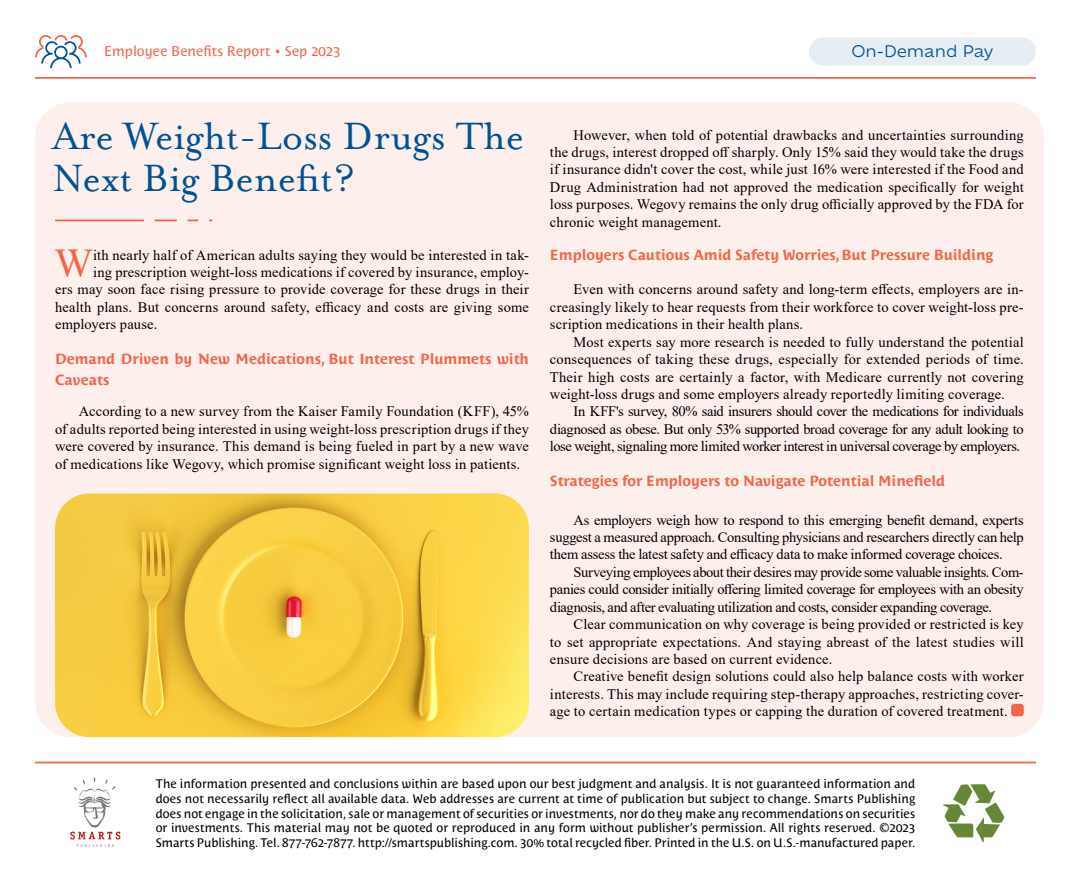
<style>
.page{position:relative;width:1071px;height:882px;background:#fff}
.page>*{position:absolute;margin:0;border:0;box-sizing:border-box;transform-origin:0 0}
.t1{font:43.75px/42px "Mrs Eaves OT";color:#005295}
.t2{font:40.77px "Times New Roman";color:#f26647}
.t3{font:15.75px "Ofelia Text";color:#005295}
.t4{font:14.53px/17.5px "Times New Roman";letter-spacing:.01em;color:#000;text-align:justify}
.t5{font:700 14.53px/21px "Costa Std";color:#f26647}
.t6{font:14px "Costa Std";letter-spacing:.005em;color:#f26647}
.t7{font:12.25px/14.7px "Costa Std";letter-spacing:.005em;color:#000;text-align:justify}
</style>
<div class="page">
<hr style="left:35px;top:77px;width:1001px;height:2px;background:#f26647">
<svg style="left:35px;top:35px;width:52px;height:33px"></svg>
<svg style="left:943px;top:784px;width:61px;height:58px"></svg>
<svg style="left:70px;top:778px;width:50px;height:69px"></svg>
<div style="left:35px;top:102px;width:1009px;height:635px;background:#fdf0ec;border-radius:35px"></div>
<hr style="left:55px;top:220px;width:89px;height:1px;background:#f26647">
<svg style="left:155px;top:220px;width:22px;height:1px"></svg>
<img style="left:55px;top:494px;width:474px;height:243px">
<hr style="left:35px;top:762px;width:1001px;height:1px;background:#f26647">
<div style="left:1011px;top:704px;width:13px;height:12px;background:#f26647;border-radius:3px"></div>
<div style="left:809px;top:37px;width:227px;height:29px;background:#e6eef4;border-radius:14px"></div>
<p class="t6" style="left:104px;top:43px;width:238px">Employee Benefits Report • Sep 2023</p>
<p class="t3" style="left:851px;top:40px;width:144px">On-Demand Pay</p>
<h1 class="t1" style="left:53px;top:115px;width:473px">Are Weight-Loss Drugs The<br>Next Big Benefit?</h1>
<h2 class="t2" style="left:55px;top:235px;width:40px">W</h2>
<p class="t4" style="left:93px;top:246px;width:437px">ith nearly half of American adults saying they would be interested in tak-</p>
<p class="t4" style="left:93px;top:263px;width:437px">ing prescription weight-loss medications if covered by insurance, employ-</p>
<p class="t4" style="left:55px;top:280px;width:475px">ers may soon face rising pressure to provide coverage for these drugs in their</p>
<p class="t4" style="left:55px;top:298px;width:475px">health plans. But concerns around safety, efficacy and costs are giving some</p>
<p class="t4" style="left:55px;top:315px;width:104px">employers pause.</p>
<p class="t5" style="left:55px;top:349px;width:475px">Demand Driven by New Medications, But Interest Plummets with<br>Caveats</p>
<p class="t4" style="left:55px;top:402px;width:475px;text-indent:24px">According to a new survey from the Kaiser Family Foundation (KFF), 45% of adults reported being interested in using weight-loss prescription drugs if they were covered by insurance. This demand is being fueled in part by a new wave of medications like Wegovy, which promise significant weight loss in patients.</p>
<p class="t4" style="left:550px;top:126px;width:475px;text-indent:24px">However, when told of potential drawbacks and uncertainties surrounding the drugs, interest dropped off sharply. Only 15% said they would take the drugs if insurance didn't cover the cost, while just 16% were interested if the Food and Drug Administration had not approved the medication specifically for weight loss purposes. Wegovy remains the only drug officially approved by the FDA for chronic weight management.</p>
<p class="t5" style="left:550px;top:244px;width:445px">Employers Cautious Amid Safety Worries, But Pressure Building</p>
<p class="t4" style="left:550px;top:280px;width:475px;text-indent:24px">Even with concerns around safety and long-term effects, employers are in&shy;creasingly likely to hear requests from their workforce to cover weight-loss pre&shy;scription medications in their health plans.</p>
<p class="t4" style="left:550px;top:333px;width:475px;text-indent:24px">Most experts say more research is needed to fully understand the potential consequences of taking these drugs, especially for extended periods of time.<br>Their high costs are certainly a factor, with Medicare currently not covering weight-loss drugs and some employers already reportedly limiting coverage.</p>
<p class="t4" style="left:550px;top:402px;width:475px;text-indent:24px">In KFF's survey, 80% said insurers should cover the medications for individuals diagnosed as obese. But only 53% supported broad coverage for any adult looking to lose weight, signaling more limited worker interest in universal coverage by employers.</p>
<p class="t5" style="left:550px;top:471px;width:397px">Strategies for Employers to Navigate Potential Minefield</p>
<p class="t4" style="left:550px;top:510px;width:475px;text-indent:24px">As employers weigh how to respond to this emerging benefit demand, experts suggest a measured approach. Consulting physicians and researchers directly can help them assess the latest safety and efficacy data to make informed coverage choices.</p>
<p class="t4" style="left:550px;top:563px;width:475px;text-indent:24px">Surveying employees about their desires may provide some valuable insights. Com&shy;panies could consider initially offering limited coverage for employees with an obesity diagnosis, and after evaluating utilization and costs, consider expanding coverage.</p>
<p class="t4" style="left:550px;top:615px;width:475px;text-indent:24px">Clear communication on why coverage is being provided or restricted is key to set appropriate expectations. And staying abreast of the latest studies will ensure decisions are based on current evidence.</p>
<p class="t4" style="left:550px;top:667px;width:475px;text-indent:24px">Creative benefit design solutions could also help balance costs with worker interests. This may include requiring step-therapy approaches, restricting cover&shy;age to certain medication types or capping the duration of covered treatment.</p>
<p class="t7" style="left:156px;top:777px;width:761px">The information presented and conclusions within are based upon our best judgment and analysis. It is not guaranteed information and does not necessarily reflect all available data. Web addresses are current at time of publication but subject to change. Smarts Publishing does not engage in the solicitation, sale or management of securities or investments, nor do they make any recommendations on securities or investments. This material may not be quoted or reproduced in any form without publisher’s permission. All rights reserved. ©2023<br>Smarts Publishing. Tel. 877-762-7877. http://smartspublishing.com. 30% total recycled fiber. Printed in the U.S. on U.S.-manufactured paper.</p>
</div>
